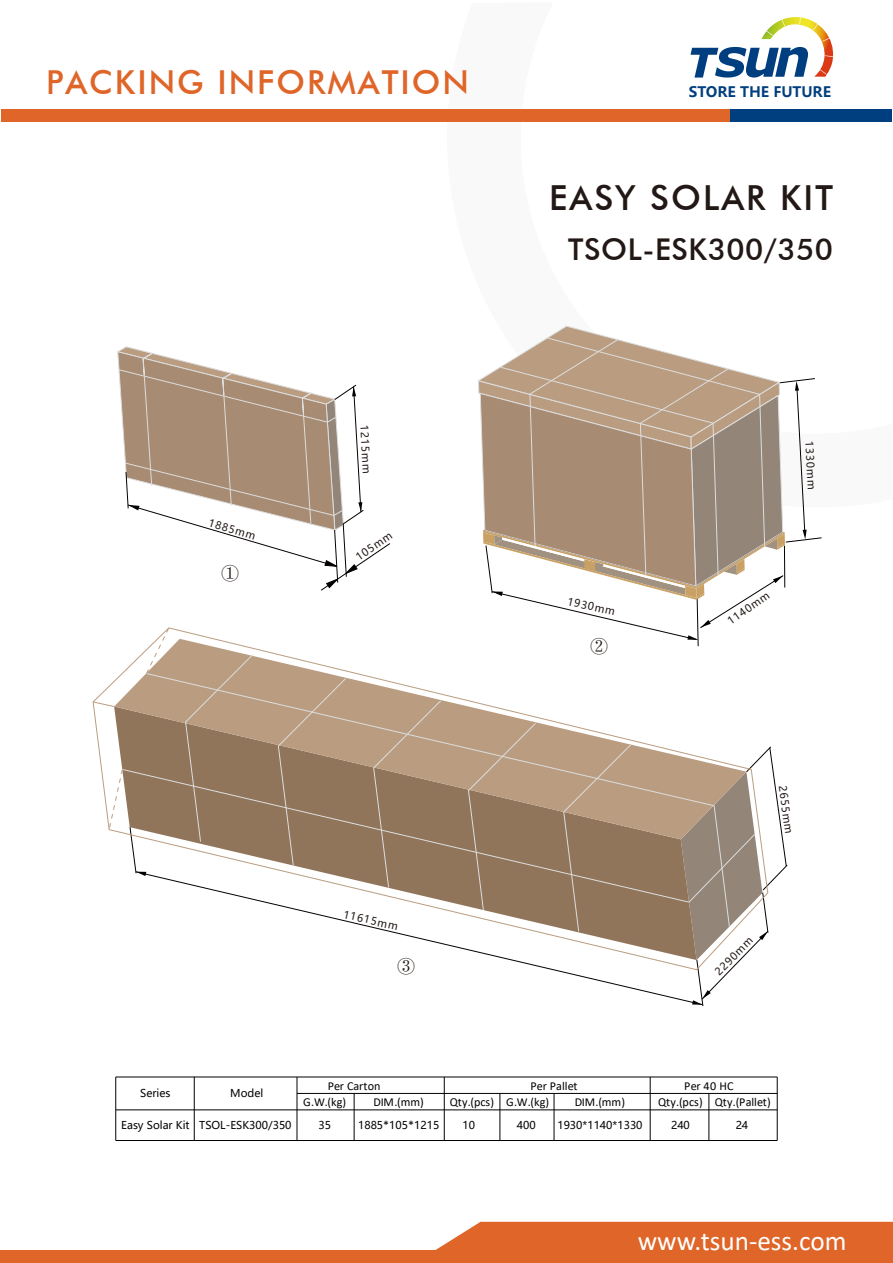
<style>
.page{position:relative;width:893px;height:1263px;background:#fff}
.page>*{position:absolute;margin:0;border:0;box-sizing:border-box;transform-origin:0 0}
.t1{font:500 34.5px "Futura BT";letter-spacing:.06em;color:#221815}
.t2{font:500 33px "Futura BT";letter-spacing:.06em;color:#df6528}
.t3{font:500 30px "Futura BT";letter-spacing:.02em;color:#221815}
.t4{font:27.15px "Calibri";color:#fff}
.t5{font:300 18px "Adobe Song Std";color:#221815}
.t6{font:700 14.4px "Microsoft Ya Hei UI";color:#003f7f}
.t7{font:12.15px "Calibri";color:#040000}
.t8{font:10.65px "Microsoft Ya Hei";color:#040000}
.t9{font:10.5px "Microsoft Ya Hei UI";color:#221815}
.s1{font-family:"Calibri";font-size:12.15px}
</style>
<div class="page">
<div style="left:2px;top:109px;width:735px;height:13px;background:#df6528"></div>
<div style="left:0;top:1250px;width:892px;height:13px;background:#df6528"></div>
<div style="left:435px;top:1222px;width:458px;height:41px;background:#df6528"></div>
<svg style="left:690px;top:17px;width:143px;height:61px"></svg>
<div style="left:730px;top:109px;width:161px;height:13px;background:#003f7f"></div>
<svg style="left:477px;top:325px;width:345px;height:302px"></svg>
<svg style="left:117px;top:346px;width:273px;height:245px"></svg>
<svg style="left:681px;top:746px;width:107px;height:260px"></svg>
<svg style="left:93px;top:627px;width:675px;height:343px"></svg>
<svg style="left:146px;top:627px;width:23px;height:47px"></svg>
<svg style="left:109px;top:769px;width:14px;height:61px"></svg>
<svg style="left:93px;top:701px;width:22px;height:6px"></svg>
<hr style="left:116px;top:1077px;width:661px;height:1px;background:#040000">
<hr style="left:297px;top:1093px;width:480px;height:1px;background:#040000">
<hr style="left:116px;top:1109px;width:661px;height:1px;background:#040000">
<hr style="left:116px;top:1140px;width:661px;height:1px;background:#040000">
<hr style="left:115px;top:1077px;width:1px;height:63px;background:#040000">
<hr style="left:297px;top:1077px;width:1px;height:63px;background:#040000">
<hr style="left:194px;top:1077px;width:1px;height:63px;background:#040000">
<hr style="left:354px;top:1093px;width:1px;height:47px;background:#040000">
<hr style="left:444px;top:1077px;width:1px;height:63px;background:#040000">
<hr style="left:500px;top:1093px;width:1px;height:47px;background:#040000">
<hr style="left:554px;top:1093px;width:1px;height:47px;background:#040000">
<hr style="left:650px;top:1077px;width:1px;height:63px;background:#040000">
<hr style="left:709px;top:1093px;width:1px;height:47px;background:#040000">
<hr style="left:777px;top:1077px;width:1px;height:63px;background:#040000">
<h2 class="t2" style="left:46px;top:62px;width:424px">PACKING INFORMATION</h2>
<p class="t9" style="left:211px;top:515px;width:50px;rotate:17deg">1885mm</p>
<h3 class="t5" style="left:221px;top:563px;width:19px">①</h3>
<p class="t9" style="left:371px;top:424px;width:50px;rotate:87deg">1215mm</p>
<p class="t9" style="left:353px;top:552px;width:43px;rotate:-35deg">105mm</p>
<p class="t9" style="left:345px;top:907px;width:57px;rotate:13deg">11615mm</p>
<h3 class="t5" style="left:397px;top:956px;width:19px">③</h3>
<p class="t6" style="left:689px;top:82px;width:144px">STORE THE FUTURE</p>
<h1 class="t1" style="left:549px;top:176px;width:285px">EASY SOLAR KIT</h1>
<h3 class="t3" style="left:568px;top:231px;width:266px">TSOL-ESK300/350</h3>
<p class="t9" style="left:816px;top:441px;width:50px;rotate:87deg">1330mm</p>
<p class="t9" style="left:569px;top:594px;width:50px;rotate:13deg">1930mm</p>
<p class="t9" style="left:725px;top:616px;width:50px;rotate:-35deg">1140mm</p>
<h3 class="t5" style="left:590px;top:636px;width:19px">②</h3>
<p class="t9" style="left:789px;top:784px;width:50px;rotate:82deg">2655mm</p>
<p class="t9" style="left:712px;top:968px;width:50px;rotate:-45deg">2290mm</p>
<p class="t8" style="left:140px;top:1085px;width:32px">Series</p>
<p class="t8" style="left:230px;top:1085px;width:35px">Model</p>
<p class="t7" style="left:328px;top:1077px;width:54px">Per Carton</p>
<p class="t7" style="left:531px;top:1077px;width:48px">Per Pallet</p>
<p class="t7" style="left:684px;top:1077px;width:51px">Per 40 HC</p>
<p class="t7" style="left:303px;top:1093px;width:44px">G.W.(kg)</p>
<p class="t7" style="left:374px;top:1093px;width:52px">DIM.(mm)</p>
<p class="t7" style="left:450px;top:1093px;width:101px">Qty.(pcs) G.W.(kg)</p>
<p class="t7" style="left:575px;top:1093px;width:52px">DIM.(mm)</p>
<p class="t7" style="left:658px;top:1093px;width:114px">Qty.(pcs) Qty.(Pallet)</p>
<p class="t8" style="left:121px;top:1117px;width:70px">Easy Solar Kit</p>
<p class="t8" style="left:318px;top:1117px;width:14px">35</p>
<p class="t8" style="left:358px;top:1117px;width:83px">1885<span class="s1">*</span>105<span class="s1">*</span>1215</p>
<p class="t8" style="left:463px;top:1117px;width:14px">10</p>
<p class="t8" style="left:517px;top:1117px;width:20px">400</p>
<p class="t8" style="left:557px;top:1117px;width:87px">1930*1140*1330</p>
<p class="t8" style="left:671px;top:1117px;width:20px">240</p>
<p class="t8" style="left:736px;top:1117px;width:14px">24</p>
<p class="t8" style="left:199px;top:1117px;width:94px">TSOL-ESK300/350</p>
<h3 class="t4" style="left:638px;top:1222px;width:210px">www.tsun-ess.com</h3>
</div>
